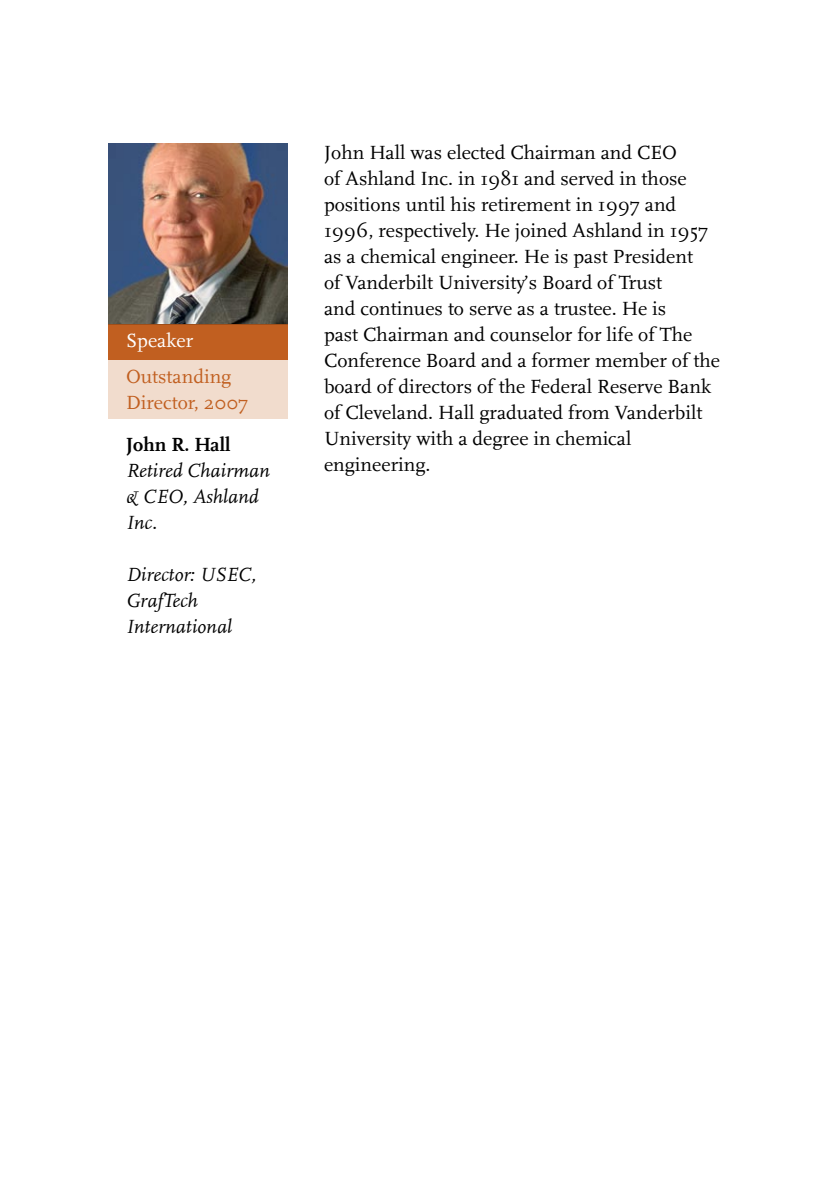
<style>
.page{position:relative;width:828px;height:1188px;background:#fff}
.page>*{position:absolute;margin:0;border:0;box-sizing:border-box;transform-origin:0 0}
.t1{font:20px/26px "Scala";color:#000}
.t2{font:italic 20px/26px "Scala";color:#000}
.t3{font:20px/26px "Scala";color:#c15f20}
.t4{font:700 20px "Scala";color:#000}
.t5{font:20px "Scala";color:#fff}
</style>
<div class="page">
<div style="left:108px;top:324px;width:180px;height:36px;background:#c15f20"></div>
<div style="left:108px;top:360px;width:180px;height:58px;background:#f1dccd"></div>
<hr style="left:108px;top:323px;width:180px;height:1px;background:#000">
<img style="left:108px;top:143px;width:180px;height:180px">
<p class="t5" style="left:126px;top:329px;width:69px">Speaker</p>
<p class="t3" style="left:126px;top:364px;width:124px">Outstanding<br>Director, 2007</p>
<p class="t4" style="left:126px;top:433px;width:106px">John R. Hall</p>
<p class="t2" style="left:126px;top:458px;width:145px">Retired Chairman &amp; CEO, Ashland<br>Inc.</p>
<p class="t2" style="left:126px;top:562px;width:132px">Director: USEC,<br>GrafTech<br>International</p>
<p class="t1" style="left:324px;top:139px;width:398px">John Hall was elected Chairman and CEO<br>of Ashland Inc. in 1981 and served in those positions until his retirement in 1997 and 1996, respectively. He joined Ashland in 1957 as a chemical engineer. He is past President<br>of Vanderbilt University’s Board of Trust<br>and continues to serve as a trustee. He is<br>past Chairman and counselor for life of The Conference Board and a former member of the board of directors of the Federal Reserve Bank of Cleveland. Hall graduated from Vanderbilt University with a degree in chemical engineering.</p>
</div>
